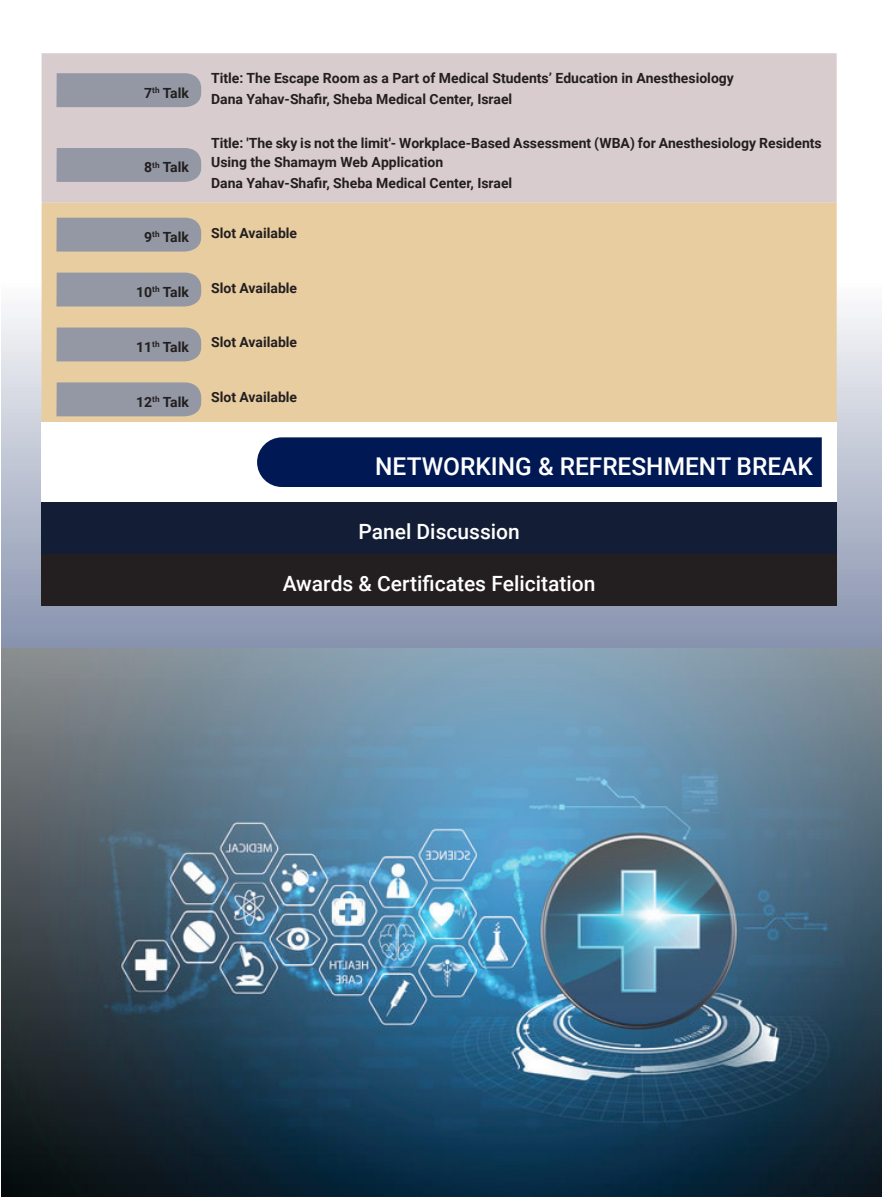
<style>
.page{position:relative;width:882px;height:1197px;background:#fff}
.page>*{position:absolute;margin:0;border:0;box-sizing:border-box;transform-origin:0 0}
.t1{font:500 24.5px "Roboto";color:#fff}
.t2{font:500 21px "Roboto";color:#fff}
.t3{font:700 14px/19.2px "Roboto";color:#231f20}
</style>
<div class="page">
<svg style="left:1px;top:283px;width:881px;height:365px;fill:#929cb5"></svg>
<img style="left:1px;top:648px;width:881px;height:549px">
<div style="left:42px;top:53px;width:795px;height:150px;background:#d9ccce"></div>
<div style="left:42px;top:203px;width:795px;height:219px;background:#e8cda1"></div>
<div style="left:42px;top:422px;width:795px;height:80px;background:#fff"></div>
<div style="left:42px;top:502px;width:795px;height:52px;background:#131d35"></div>
<div style="left:42px;top:554px;width:795px;height:51px;background:#231f20"></div>
<div style="left:56px;top:73px;width:145px;height:34px;background:#9398a4"></div>
<div style="left:56px;top:148px;width:145px;height:34px;background:#9398a4"></div>
<div style="left:56px;top:218px;width:145px;height:34px;background:#9398a4"></div>
<div style="left:56px;top:273px;width:145px;height:34px;background:#9398a4"></div>
<div style="left:56px;top:328px;width:145px;height:33px;background:#9398a4"></div>
<div style="left:56px;top:382px;width:145px;height:34px;background:#9398a4"></div>
<div style="left:257px;top:437px;width:565px;height:50px;background:#001954"></div>
<p class="t3" style="left:144px;top:82px;width:46px">7<sup>th</sup> Talk</p>
<p class="t3" style="left:144px;top:157px;width:46px">8<sup>th</sup> Talk</p>
<p class="t3" style="left:211px;top:68px;width:524px">Title: The Escape Room as a Part of Medical Students’ Education in Anesthesiology</p>
<p class="t3" style="left:211px;top:88px;width:303px">Dana Yahav-Shafir, Sheba Medical Center, Israel</p>
<p class="t3" style="left:211px;top:133px;width:612px">Title: 'The sky is not the limit'- Workplace-Based Assessment (WBA) for Anesthesiology Residents<br>Using the Shamaym Web Application</p>
<p class="t3" style="left:211px;top:173px;width:303px">Dana Yahav-Shafir, Sheba Medical Center, Israel</p>
<p class="t3" style="left:144px;top:227px;width:46px">9<sup>th</sup> Talk</p>
<p class="t3" style="left:211px;top:222px;width:88px">Slot Available</p>
<p class="t3" style="left:136px;top:282px;width:54px">10<sup>th</sup> Talk</p>
<p class="t3" style="left:211px;top:277px;width:88px">Slot Available</p>
<p class="t3" style="left:136px;top:337px;width:54px">11<sup>th</sup> Talk</p>
<p class="t3" style="left:211px;top:332px;width:88px">Slot Available</p>
<p class="t3" style="left:136px;top:392px;width:54px">12<sup>th</sup> Talk</p>
<p class="t3" style="left:211px;top:387px;width:88px">Slot Available</p>
<p class="t1" style="left:375px;top:449px;width:439px">NETWORKING &amp; REFRESHMENT BREAK</p>
<p class="t2" style="left:358px;top:517px;width:163px">Panel Discussion</p>
<p class="t2" style="left:283px;top:568px;width:314px">Awards &amp; Certificates Felicitation</p>
</div>
